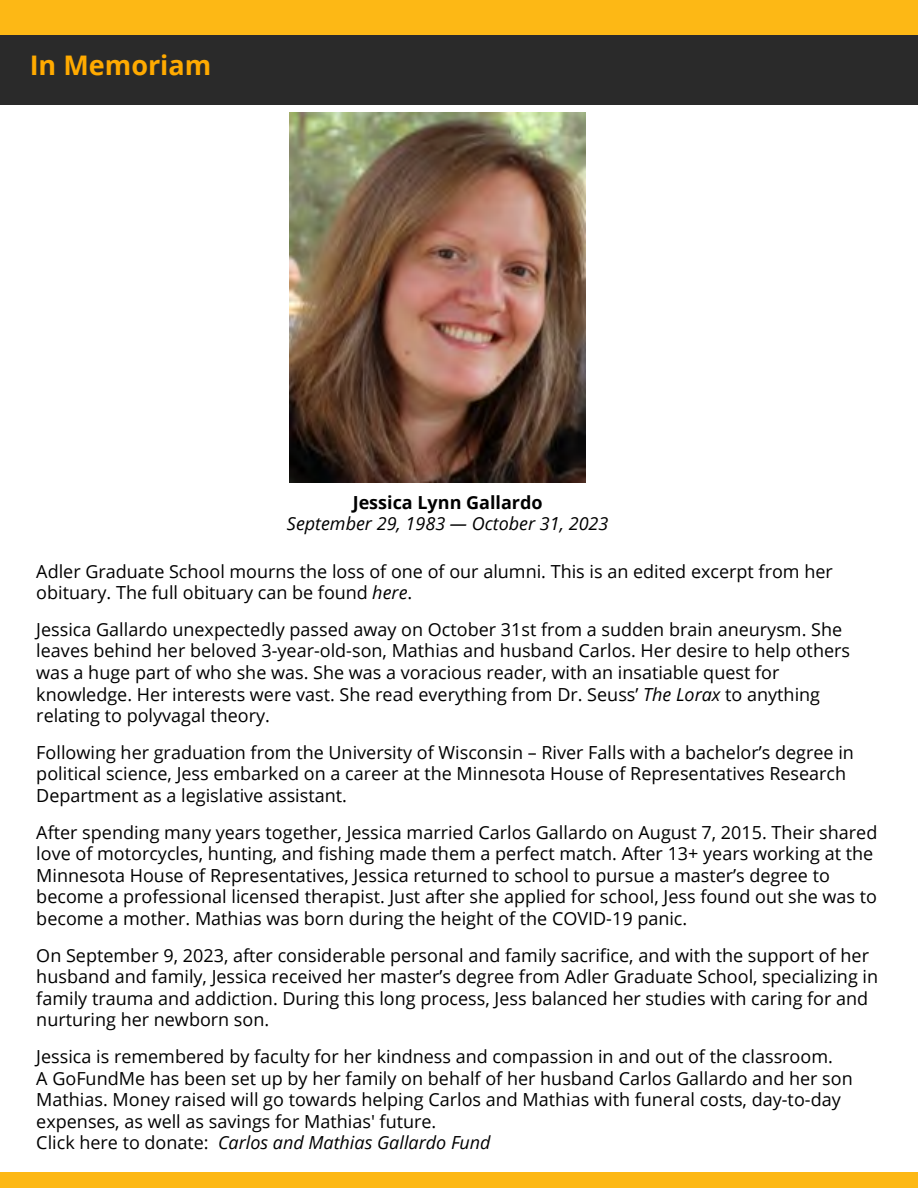
<style>
.page{position:relative;width:918px;height:1188px;background:#fff}
.page>*{position:absolute;margin:0;border:0;box-sizing:border-box;transform-origin:0 0}
.t1{font:700 27px "Open Sans";color:#fa0}
.t2{font:18px/21.6px "Open Sans";color:#000}
.t3{font:italic 18px "Open Sans";color:#000}
.t4{font:700 18px "Open Sans";color:#000}
.s1{font-style:italic}
</style>
<div class="page">
<div style="left:0;top:0;width:917px;height:105px;background:#2a2a2a"></div>
<div style="left:0;top:1172px;width:918px;height:16px;background:#fdb815"></div>
<div style="left:1px;top:0;width:916px;height:35px;background:#fdb815"></div>
<img style="left:290px;top:113px;width:295px;height:369px">
<h1 class="t1" style="left:30px;top:46px;width:183px">In Memoriam</h1>
<p class="t4" style="left:353px;top:490px;width:191px">Jessica Lynn Gallardo</p>
<p class="t3" style="left:287px;top:512px;width:323px">September 29, 1983 — October 31, 2023</p>
<p class="t2" style="left:36px;top:560px;width:798px">Adler Graduate School mourns the loss of one of our alumni. This is an edited excerpt from her obituary. The full obituary can be found <span class="s1">here</span>.</p>
<p class="t2" style="left:36px;top:618px;width:815px">Jessica Gallardo unexpectedly passed away on October 31st from a sudden brain aneurysm. She leaves behind her beloved 3-year-old-son, Mathias and husband Carlos. Her desire to help others was a huge part of who she was. She was a voracious reader, with an insatiable quest for knowledge. Her interests were vast. She read everything from Dr. Seuss’ <span class="s1">The Lorax</span> to anything relating to polyvagal theory.</p>
<p class="t2" style="left:36px;top:741px;width:819px">Following her graduation from the University of Wisconsin – River Falls with a bachelor’s degree in political science, Jess embarked on a career at the Minnesota House of Representatives Research<br>Department as a legislative assistant.</p>
<p class="t2" style="left:36px;top:821px;width:843px">After spending many years together, Jessica married Carlos Gallardo on August 7, 2015. Their shared love of motorcycles, hunting, and fishing made them a perfect match. After 13+ years working at the Minnesota House of Representatives, Jessica returned to school to pursue a master’s degree to become a professional licensed therapist. Just after she applied for school, Jess found out she was to become a mother. Mathias was born during the height of the COVID-19 panic.</p>
<p class="t2" style="left:36px;top:944px;width:843px">On September 9, 2023, after considerable personal and family sacrifice, and with the support of her husband and family, Jessica received her master’s degree from Adler Graduate School, specializing in family trauma and addiction. During this long process, Jess balanced her studies with caring for and nurturing her newborn son.</p>
<p class="t2" style="left:36px;top:1045px;width:818px">Jessica is remembered by faculty for her kindness and compassion in and out of the classroom.<br>A GoFundMe has been set up by her family on behalf of her husband Carlos Gallardo and her son Mathias. Money raised will go towards helping Carlos and Mathias with funeral costs, day-to-day expenses, as well as savings for Mathias' future.<br>Click here to donate: <span class="s1">Carlos and Mathias Gallardo Fund</span></p>
</div>
